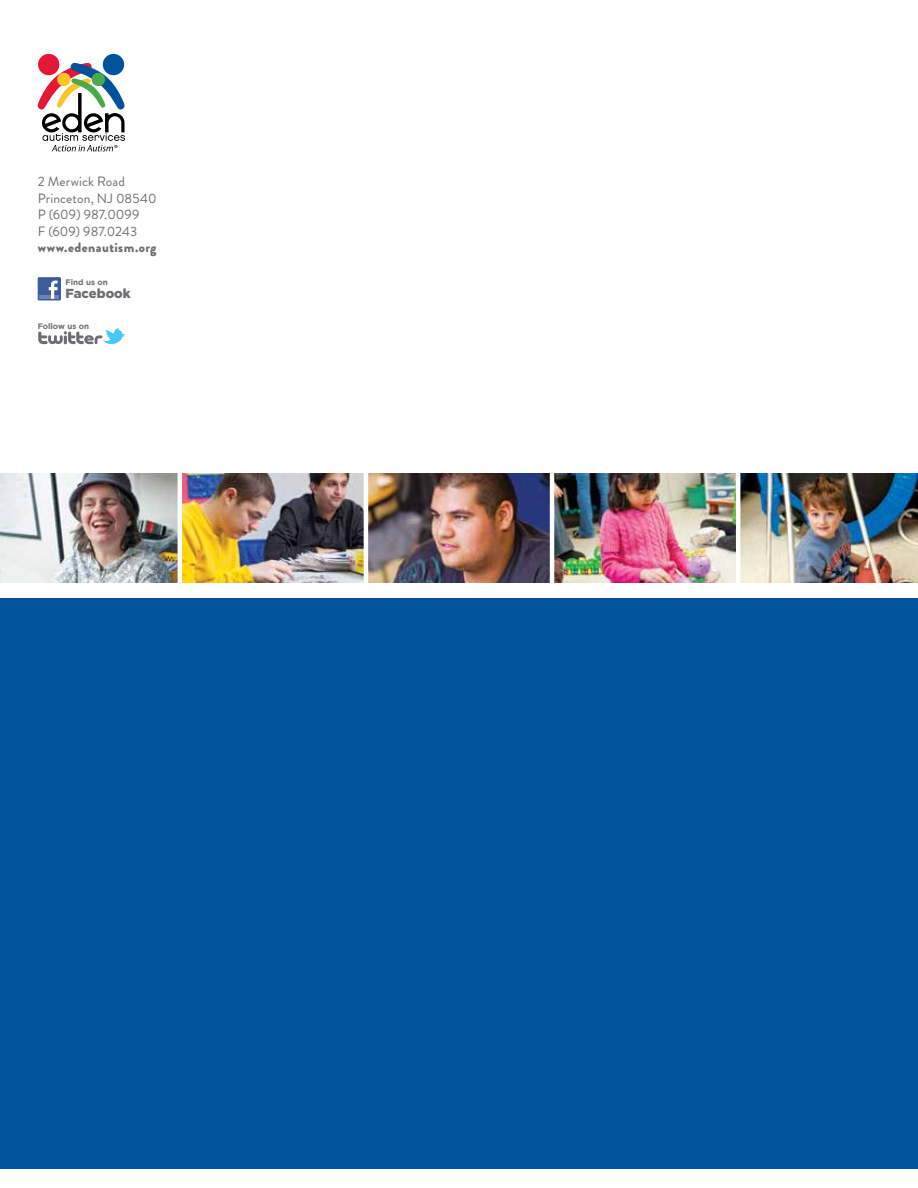
<style>
.page{position:relative;width:918px;height:1188px;background:#fff}
.page>*{position:absolute;margin:0;border:0;box-sizing:border-box;transform-origin:0 0}
.t1{font:13.5px/16.5px "Brandon Grotesque";letter-spacing:.005em;color:#6d6e71}
.t2{font:900 13.5px "Brandon Grotesque";color:#6d6e71}
.t3{font:900 13.05px "Gotham HTF";color:#6d6e71}
.t4{font:700 7.95px "Gotham HTF";color:#6d6e71}
</style>
<div class="page">
<div style="left:0;top:598px;width:918px;height:571px;background:#00539b"></div>
<svg style="left:37px;top:53px;width:88px;height:98px"></svg>
<img style="left:0;top:474px;width:178px;height:109px">
<img style="left:182px;top:474px;width:182px;height:109px">
<img style="left:368px;top:474px;width:182px;height:109px">
<img style="left:554px;top:474px;width:182px;height:109px">
<img style="left:740px;top:474px;width:178px;height:109px">
<div style="left:38px;top:277px;width:23px;height:23px;background:#3e5b9c"></div>
<hr style="left:39px;top:295px;width:20px;height:4px;background:#6d85b3">
<svg style="left:49px;top:281px;width:9px;height:18px"></svg>
<svg style="left:38px;top:328px;width:87px;height:17px"></svg>
<p class="t1" style="left:38px;top:174px;width:120px">2 Merwick Road<br>Princeton, NJ 08540<br>P (609) 987.0099<br>F (609) 987.0243</p>
<p class="t2" style="left:38px;top:238px;width:120px">www.edenautism.org</p>
<p class="t4" style="left:66px;top:278px;width:44px">Find us on</p>
<p class="t3" style="left:66px;top:285px;width:67px">Facebook</p>
<p class="t4" style="left:38px;top:322px;width:53px">Follow us on</p>
</div>
